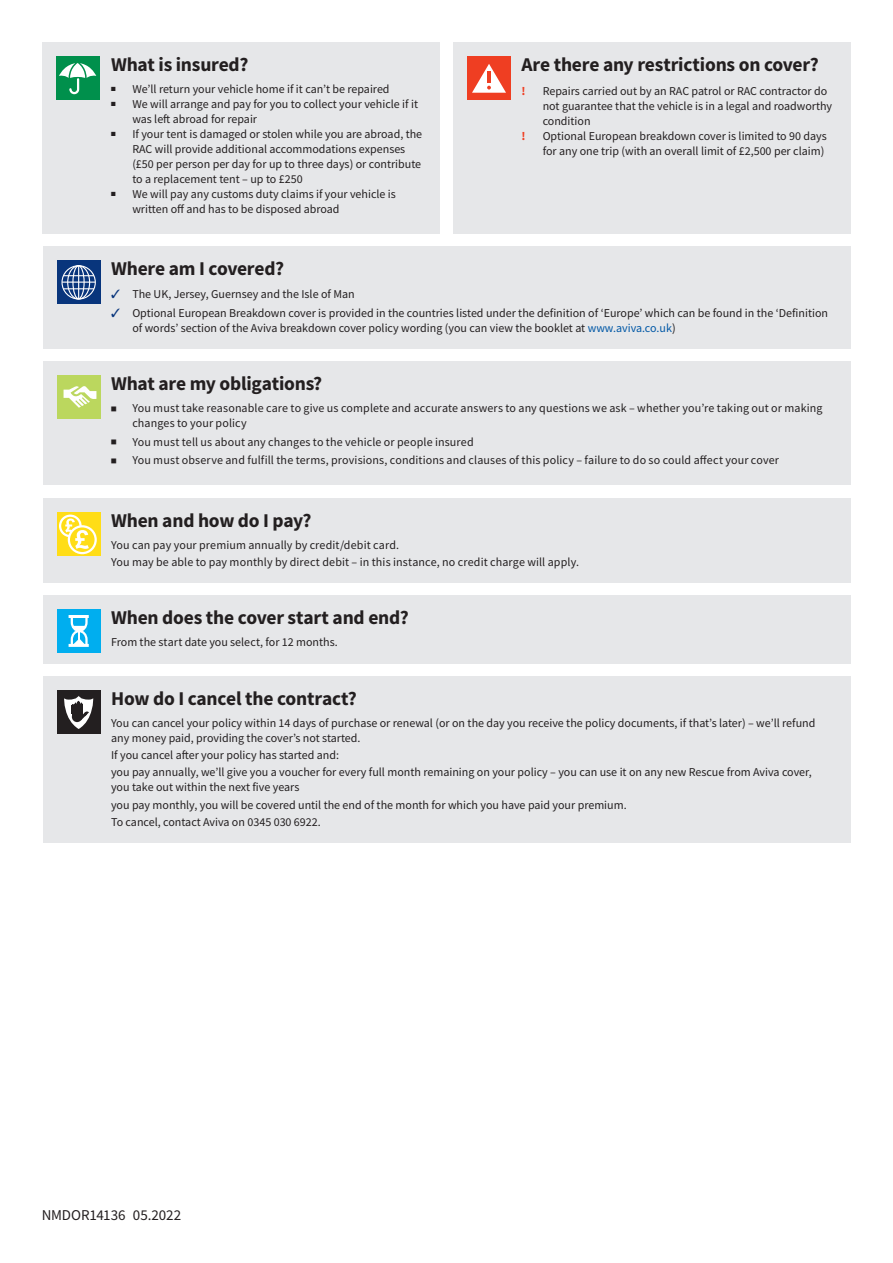
<style>
.page{position:relative;width:893px;height:1263px;background:#fff}
.page>*{position:absolute;margin:0;border:0;box-sizing:border-box;transform-origin:0 0}
.t1{font:700 19.5px "Source Sans Pro";letter-spacing:-.01em;color:#231f20}
.t2{font:15px "Source Sans Pro";letter-spacing:-.005em;color:#231f20}
.t3{font:12px/15px "Source Sans Pro";color:#231f20}
.t4{font:700 12px "Source Sans Pro";color:#ef3e22}
.s1{color:#08357c}
.s2{color:#0158a6}
.s3{font-size:6px}
</style>
<div class="page">
<div style="left:43px;top:361px;width:807px;height:124px;background:#e6e7e9"></div>
<div style="left:57px;top:375px;width:43px;height:44px;background:#bbd75e"></div>
<svg style="left:64px;top:386px;width:32px;height:22px"></svg>
<div style="left:43px;top:498px;width:807px;height:84px;background:#e6e7e9"></div>
<div style="left:57px;top:512px;width:43px;height:43px;background:#ffdd17"></div>
<svg style="left:60px;top:516px;width:21px;height:20px"></svg>
<div style="left:59px;top:515px;width:23px;height:22px;border:2px solid #fff;border-radius:50%"></div>
<svg style="left:69px;top:526px;width:27px;height:27px"></svg>
<div style="left:68px;top:525px;width:29px;height:29px;border:2px solid #fff;border-radius:50%"></div>
<svg style="left:65px;top:518px;width:24px;height:31px"></svg>
<div style="left:43px;top:595px;width:807px;height:69px;background:#e6e7e9"></div>
<div style="left:57px;top:609px;width:43px;height:44px;background:#00aeef"></div>
<hr style="left:69px;top:615px;width:20px;height:3px;background:#fff">
<hr style="left:69px;top:644px;width:20px;height:3px;background:#fff">
<svg style="left:70px;top:615px;width:19px;height:32px"></svg>
<div style="left:43px;top:677px;width:807px;height:166px;background:#e6e7e9"></div>
<div style="left:57px;top:691px;width:43px;height:43px;background:#231f20"></div>
<svg style="left:64px;top:696px;width:30px;height:33px"></svg>
<div style="left:43px;top:247px;width:807px;height:102px;background:#e6e7e9"></div>
<svg style="left:57px;top:261px;width:43px;height:43px;background:#224a89"></svg>
<div style="left:61px;top:265px;width:35px;height:35px;border:1px solid #fff;border-radius:50%"></div>
<div style="left:67px;top:265px;width:23px;height:35px;border:1px solid #fff;border-radius:50%"></div>
<div style="left:72px;top:265px;width:13px;height:34px;border:1px solid #fff;border-radius:50%"></div>
<hr style="left:78px;top:266px;width:1px;height:33px;background:#fff">
<hr style="left:62px;top:282px;width:33px;height:1px;background:#fff">
<hr style="left:63px;top:275px;width:31px;height:1px;background:#fff">
<hr style="left:63px;top:288px;width:31px;height:1px;background:#fff">
<div style="left:43px;top:43px;width:397px;height:191px;background:#e6e7e9"></div>
<div style="left:56px;top:56px;width:43px;height:44px;background:#00904c"></div>
<svg style="left:59px;top:63px;width:37px;height:32px"></svg>
<div style="left:453px;top:43px;width:397px;height:191px;background:#e6e7e9"></div>
<div style="left:467px;top:57px;width:44px;height:43px;background:#ef3e22"></div>
<svg style="left:472px;top:64px;width:34px;height:29px"></svg>
<h1 class="t1" style="left:111px;top:51px;width:139px">What is insured?</h1>
<p class="t3" style="left:111px;top:81px;width:280px">■ We’ll return your vehicle home if it can’t be repaired</p>
<p class="t3" style="left:132px;top:96px;width:287px;text-indent:-21px">■ We will arrange and pay for you to collect your vehicle if it was left abroad for repair</p>
<p class="t3" style="left:132px;top:126px;width:291px;text-indent:-21px">■ If your tent is damaged or stolen while you are abroad, the RAC will provide additional accommodations expenses (£50 per person per day for up to three days) or contribute to a replacement tent – up to £250</p>
<p class="t3" style="left:132px;top:186px;width:265px;text-indent:-21px">■ We will pay any customs duty claims if your vehicle is written off and has to be disposed abroad</p>
<h1 class="t1" style="left:521px;top:52px;width:299px">Are there any restrictions on cover?</h1>
<p class="t4" style="left:521px;top:83px;width:6px">!</p>
<p class="t3" style="left:543px;top:83px;width:291px">Repairs carried out by an RAC patrol or RAC contractor do not guarantee that the vehicle is in a legal and roadworthy condition</p>
<p class="t4" style="left:521px;top:128px;width:6px">!</p>
<p class="t3" style="left:543px;top:128px;width:286px">Optional European breakdown cover is limited to 90 days for any one trip (with an overall limit of £2,500 per claim)</p>
<h1 class="t1" style="left:111px;top:256px;width:175px">Where am I covered?</h1>
<p class="t3" style="left:111px;top:287px;width:245px"><span class="s1">✓</span> The UK, Jersey, Guernsey and the Isle of Man</p>
<p class="t3" style="left:132px;top:306px;width:697px;text-indent:-21px"><span class="s1">✓</span> Optional European Breakdown cover is provided in the countries listed under the definition of ‘Europe’ which can be found in the ‘Definition of words’ section of the Aviva breakdown cover policy wording (you can view the booklet at <span class="s2">www.aviva.co.uk</span>)</p>
<h1 class="t1" style="left:111px;top:370px;width:213px">What are my obligations?</h1>
<p class="t3" style="left:132px;top:400px;width:692px;text-indent:-21px"><span class="s3">■</span> You must take reasonable care to give us complete and accurate answers to any questions we ask – whether you’re taking out or making changes to your policy</p>
<p class="t3" style="left:111px;top:434px;width:364px"><span class="s3">■</span> You must tell us about any changes to the vehicle or people insured</p>
<p class="t3" style="left:111px;top:453px;width:669px"><span class="s3">■</span> You must observe and fulfill the terms, provisions, conditions and clauses of this policy – failure to do so could affect your cover</p>
<h1 class="t1" style="left:111px;top:507px;width:202px">When and how do I pay?</h1>
<p class="t3" style="left:111px;top:536px;width:469px;line-height:17.1px">You can pay your premium annually by credit/debit card.<br>You may be able to pay monthly by direct debit – in this instance, no credit charge will apply.</p>
<h1 class="t1" style="left:111px;top:604px;width:299px">When does the cover start and end?</h1>
<p class="t3" style="left:111px;top:634px;width:228px">From the start date you select, for 12 months.</p>
<h1 class="t1" style="left:111px;top:686px;width:247px">How do I cancel the contract?</h1>
<p class="t3" style="left:111px;top:716px;width:706px">You can cancel your policy within 14 days of purchase or renewal (or on the day you receive the policy documents, if that’s later) – we’ll refund any money paid, providing the cover’s not started.</p>
<p class="t3" style="left:111px;top:747px;width:702px;line-height:17.1px">If you cancel after your policy has started and:<br>you pay annually, we’ll give you a voucher for every full month remaining on your policy – you can use it on any new Rescue from Aviva cover,</p>
<p class="t3" style="left:111px;top:779px;width:517px;line-height:17.1px">you take out within the next five years<br>you pay monthly, you will be covered until the end of the month for which you have paid your premium.<br>To cancel, contact Aviva on 0345 030 6922.</p>
<p class="t2" style="left:42px;top:1206px;width:141px">NMDOR14136 05.2022</p>
</div>
